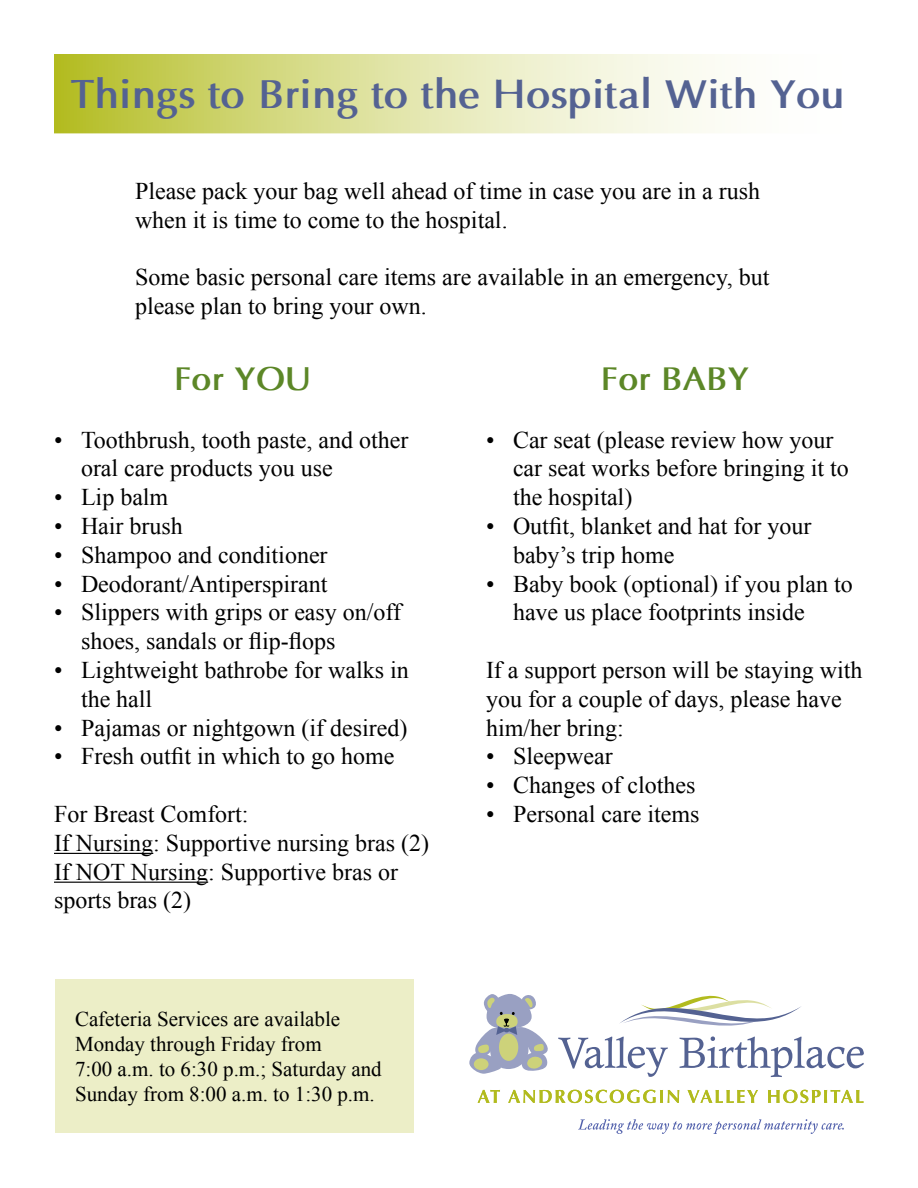
<style>
.page{position:relative;width:918px;height:1188px;background:#fff}
.page>*{position:absolute;margin:0;border:0;box-sizing:border-box;transform-origin:0 0}
.t1{font:700 40.5px "Optima";color:#546292}
.t2{font:700 33px "Optima";color:#5c8727}
.t3{font:24px/28.8px "Times New Roman";color:#000}
.t4{font:21px/25.2px "Times New Roman";color:#000}
</style>
<div class="page">
<svg style="left:57px;top:57px;width:665px;height:73px;background:#dde19d"></svg>
<div style="left:54px;top:54px;width:810px;height:79px;border:2px solid #fff"></div>
<svg style="left:578px;top:1119px;width:266px;height:15px"></svg>
<svg style="left:558px;top:1037px;width:110px;height:40px"></svg>
<svg style="left:680px;top:1036px;width:184px;height:41px"></svg>
<svg style="left:469px;top:994px;width:79px;height:80px"></svg>
<svg style="left:620px;top:995px;width:181px;height:31px"></svg>
<svg style="left:478px;top:1090px;width:22px;height:13px"></svg>
<svg style="left:508px;top:1090px;width:171px;height:13px"></svg>
<svg style="left:688px;top:1090px;width:70px;height:13px"></svg>
<svg style="left:768px;top:1090px;width:96px;height:13px"></svg>
<hr style="left:54px;top:853px;width:99px;height:1px;background:#000">
<hr style="left:54px;top:882px;width:154px;height:1px;background:#000">
<div style="left:55px;top:980px;width:359px;height:153px;background:#eceec7"></div>
<h1 class="t1" style="left:70px;top:69px;width:776px">Things to Bring to the Hospital With You</h1>
<p class="t3" style="left:135px;top:176px;width:627px">Please pack your bag well ahead of time in case you are in a rush when it is time to come to the hospital.</p>
<p class="t3" style="left:135px;top:262px;width:636px">Some basic personal care items are available in an emergency, but please plan to bring your own.</p>
<h2 class="t2" style="left:174px;top:359px;width:139px">For YOU</h2>
<p class="t3" style="left:81px;top:425px;width:329px;text-indent:-27px">• Toothbrush, tooth paste, and other oral care products you use</p>
<p class="t3" style="left:54px;top:482px;width:116px">• Lip balm</p>
<p class="t3" style="left:54px;top:511px;width:130px">• Hair brush</p>
<p class="t3" style="left:54px;top:540px;width:275px">• Shampoo and conditioner</p>
<p class="t3" style="left:54px;top:569px;width:275px">• Deodorant/Antiperspirant</p>
<p class="t3" style="left:81px;top:598px;width:322px;text-indent:-27px">• Slippers with grips or easy on/off shoes, sandals or flip-flops</p>
<p class="t3" style="left:81px;top:655px;width:329px;text-indent:-27px">• Lightweight bathrobe for walks in the hall</p>
<p class="t3" style="left:54px;top:713px;width:355px">• Pajamas or nightgown (if desired)</p>
<p class="t3" style="left:54px;top:742px;width:342px">• Fresh outfit in which to go home</p>
<p class="t3" style="left:54px;top:799px;width:377px">For Breast Comfort:<br>If Nursing: Supportive nursing bras (2)<br>If NOT Nursing: Supportive bras or sports bras (2)</p>
<p class="t4" style="left:75px;top:1006px;width:308px">Cafeteria Services are available<br>Monday through Friday from<br>7:00 a.m. to 6:30 p.m.; Saturday and<br>Sunday from 8:00 a.m. to 1:30 p.m.</p>
<h2 class="t2" style="left:601px;top:359px;width:150px">For BABY</h2>
<p class="t3" style="left:513px;top:425px;width:337px;text-indent:-27px">• Car seat (please review how your car seat works before bringing it to the hospital)</p>
<p class="t3" style="left:513px;top:511px;width:300px;text-indent:-27px">• Outfit, blanket and hat for your baby’s trip home</p>
<p class="t3" style="left:513px;top:569px;width:341px;text-indent:-27px">• Baby book (optional) if you plan to have us place footprints inside</p>
<p class="t3" style="left:486px;top:655px;width:378px">If a support person will be staying with you for a couple of days, please have him/her bring:</p>
<p class="t3" style="left:486px;top:742px;width:128px">• Sleepwear</p>
<p class="t3" style="left:486px;top:770px;width:211px">• Changes of clothes</p>
<p class="t3" style="left:486px;top:799px;width:215px">• Personal care items</p>
</div>
